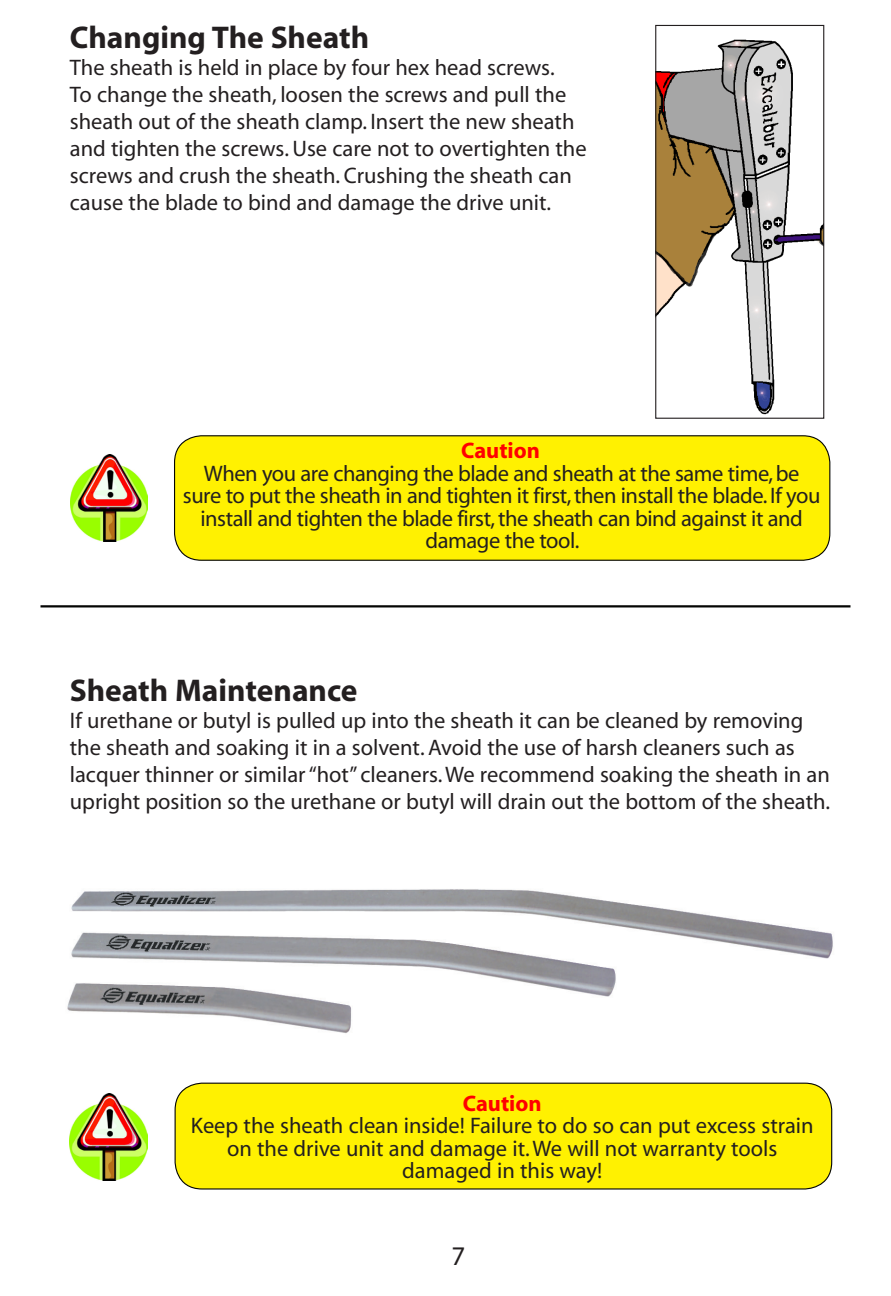
<style>
.page{position:relative;width:891px;height:1296px;background:#fff}
.page>*{position:absolute;margin:0;border:0;box-sizing:border-box;transform-origin:0 0}
.t1{font:700 31.5px "Myriad";color:#231f20}
.t2{font:27px "Myriad";color:#231f20}
.t3{font:22.5px/27px "Myriad";color:#231f20}
.t4{font:22.5px/22.5px "Myriad";letter-spacing:-.02em;color:#231f20;text-align:center}
.t5{font:700 22.5px "Myriad";color:#f00}
</style>
<div class="page">
<img style="left:657px;top:39px;width:165px;height:376px">
<div style="left:655px;top:25px;width:169px;height:394px;border:1px solid #231f20"></div>
<div style="left:175px;top:1083px;width:657px;height:106px;background:#fff101;border-radius:27px"></div>
<div style="left:175px;top:1083px;width:657px;height:107px;border:1px solid #040503;border-radius:27px"></div>
<img style="left:70px;top:455px;width:77px;height:87px">
<img style="left:70px;top:1093px;width:77px;height:87px">
<div style="left:175px;top:436px;width:655px;height:124px;background:#fff101;border-radius:27px"></div>
<div style="left:174px;top:435px;width:656px;height:126px;border:1px solid #040503;border-radius:27px"></div>
<hr style="left:40px;top:605px;width:810px;height:2px;background:#040503">
<img style="left:67px;top:889px;width:766px;height:144px">
<p class="t1" style="left:70px;top:22px;width:301px">Changing The Sheath</p>
<p class="t3" style="left:70px;top:55px;width:518px">The sheath is held in place by four hex head screws.<br>To change the sheath, loosen the screws and pull the sheath out of the sheath clamp. Insert the new sheath and tighten the screws. Use care not to overtighten the screws and crush the sheath. Crushing the sheath can cause the blade to bind and damage the drive unit.</p>
<p class="t5" style="left:461px;top:439px;width:80px">Caution</p>
<p class="t4" style="left:183px;top:463px;width:639px">When you are changing the blade and sheath at the same time, be sure to put the sheath in and tighten it first, then install the blade. If you install and tighten the blade first, the sheath can bind against it and damage the tool.</p>
<p class="t1" style="left:70px;top:674px;width:289px">Sheath Maintenance</p>
<p class="t3" style="left:70px;top:708px;width:762px">If urethane or butyl is pulled up into the sheath it can be cleaned by removing the sheath and soaking it in a solvent. Avoid the use of harsh cleaners such as lacquer thinner or similar “hot” cleaners. We recommend soaking the sheath in an upright position so the urethane or butyl will drain out the bottom of the sheath.</p>
<p class="t5" style="left:463px;top:1092px;width:80px">Caution</p>
<p class="t3" style="left:191px;top:1115px;width:624px;line-height:22.5px;text-align:center">Keep the sheath clean inside! Failure to do so can put excess strain on the drive unit and damage it. We will not warranty tools</p>
<p class="t3" style="left:402px;top:1158px;width:202px">damaged in this way!</p>
<p class="t2" style="left:452px;top:1242px;width:15px">7</p>
</div>
